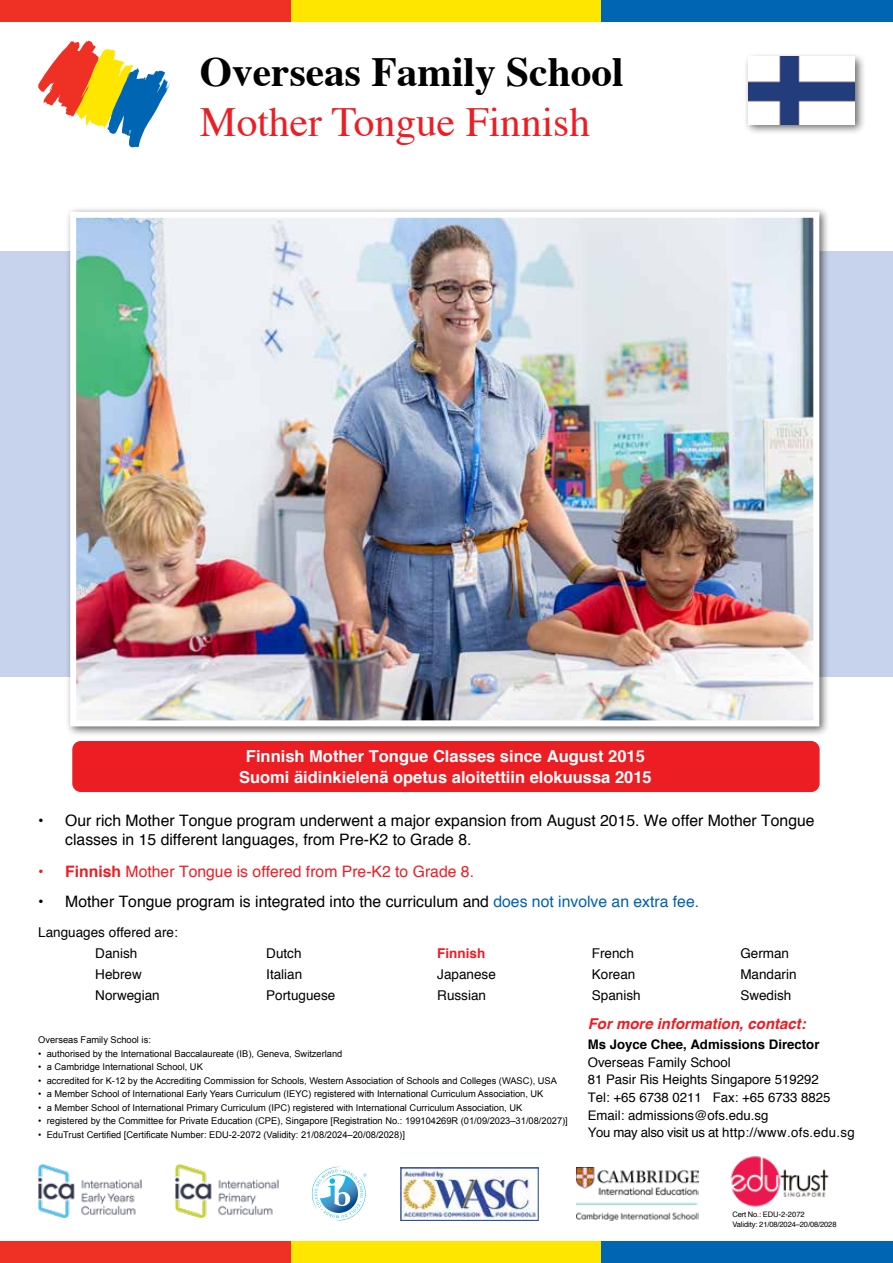
<style>
.page{position:relative;width:893px;height:1263px;background:#fff}
.page>*{position:absolute;margin:0;border:0;box-sizing:border-box;transform-origin:0 0}
.t1{font:700 41.4px "Times";color:#000}
.t2{font:41.4px "Times";color:#ed1d24}
.t3{font:700 16.5px/21px "Helvetica";color:#fff;text-align:center}
.t4{font:15.75px/19.5px "Helvetica";color:#000}
.t5{font:15.75px "Helvetica";color:#ed1d24}
.t6{font:italic 700 15px "Helvetica";color:#ed1d24}
.t7{font:13.5px/21px "Helvetica";color:#000}
.t8{font:700 13.5px "Helvetica";color:#ed1d24}
.t9{font:13.2px/17.5px "Helvetica";color:#000}
.t10{font:700 13.2px "Helvetica";color:#000}
.t11{font:9.3px "Arial";color:#000}
.t12{font:7.5px/10.5px "Helvetica";letter-spacing:-.015em;color:#000}
.s1{font-weight:700}
.s2{color:#0061af}
</style>
<div class="page">
<div style="left:0;top:0;width:291px;height:21px;background:#ee3124"></div>
<div style="left:291px;top:0;width:312px;height:21px;background:#ffe600"></div>
<div style="left:602px;top:0;width:291px;height:21px;background:#0066b3"></div>
<svg style="left:38px;top:40px;width:132px;height:108px"></svg>
<div style="left:0;top:252px;width:893px;height:425px;background:#c7d2ec"></div>
<div style="left:72px;top:741px;width:748px;height:51px;background:#ed1d24;border-radius:9px"></div>
<div style="left:0;top:1242px;width:291px;height:21px;background:#ee3124"></div>
<div style="left:291px;top:1242px;width:312px;height:21px;background:#ffe600"></div>
<div style="left:602px;top:1242px;width:291px;height:21px;background:#0066b3"></div>
<div style="left:743px;top:52px;width:123px;height:83px;background:#000;opacity:.6"></div>
<img style="left:748px;top:57px;width:107px;height:67px">
<div style="left:65px;top:207px;width:766px;height:530px;background:#000;opacity:.6"></div>
<img style="left:77px;top:219px;width:735px;height:500px">
<div style="left:70px;top:212px;width:749px;height:514px;border:6px solid #fff"></div>
<svg style="left:312px;top:1167px;width:54px;height:53px"></svg>
<img style="left:730px;top:1156px;width:99px;height:51px">
<img style="left:576px;top:1167px;width:123px;height:54px">
<img style="left:38px;top:1164px;width:104px;height:53px">
<img style="left:175px;top:1164px;width:103px;height:53px">
<img style="left:403px;top:1170px;width:134px;height:49px">
<div style="left:401px;top:1168px;width:138px;height:53px;border:1px solid #1e439b"></div>
<h1 class="t1" style="left:200px;top:33px;width:425px">Overseas Family School</h1>
<h1 class="t2" style="left:200px;top:84px;width:392px">Mother Tongue Finnish</h1>
<h2 class="t3" style="left:239px;top:745px;width:414px">Finnish Mother Tongue Classes since August 2015<br>Suomi äidinkielenä opetus aloitettiin elokuussa 2015</h2>
<h3 class="t4" style="left:65px;top:811px;width:751px;text-indent:-27px">• Our rich Mother Tongue program underwent a major expansion from August 2015. We offer Mother Tongue classes in 15 different languages, from Pre-K2 to Grade 8.</h3>
<h3 class="t5" style="left:38px;top:859px;width:437px">• <span class="s1">Finnish</span> Mother Tongue is offered from Pre-K2 to Grade 8.</h3>
<h3 class="t4" style="left:38px;top:892px;width:662px">• Mother Tongue program is integrated into the curriculum and <span class="s2">does not involve an extra fee.</span></h3>
<h3 class="t7" style="left:95px;top:922px;width:84px;text-indent:-57px">Languages offered are:<br>Danish</h3>
<h3 class="t7" style="left:266px;top:943px;width:37px">Dutch</h3>
<h3 class="t8" style="left:437px;top:942px;width:50px">Finnish</h3>
<h3 class="t7" style="left:592px;top:943px;width:44px">French</h3>
<h3 class="t7" style="left:740px;top:943px;width:50px">German</h3>
<h3 class="t7" style="left:95px;top:964px;width:48px">Hebrew</h3>
<h3 class="t7" style="left:266px;top:964px;width:38px">Italian</h3>
<h3 class="t7" style="left:437px;top:964px;width:60px">Japanese</h3>
<h3 class="t7" style="left:592px;top:964px;width:45px">Korean</h3>
<h3 class="t7" style="left:740px;top:964px;width:58px">Mandarin</h3>
<h3 class="t7" style="left:95px;top:985px;width:66px">Norwegian</h3>
<h3 class="t7" style="left:266px;top:985px;width:71px">Portuguese</h3>
<h3 class="t7" style="left:437px;top:985px;width:50px">Russian</h3>
<h3 class="t7" style="left:592px;top:985px;width:50px">Spanish</h3>
<h3 class="t7" style="left:740px;top:985px;width:53px">Swedish</h3>
<h3 class="t6" style="left:588px;top:1011px;width:220px">For more information, contact:</h3>
<h3 class="t10" style="left:588px;top:1034px;width:233px">Ms Joyce Chee, Admissions Director</h3>
<h3 class="t9" style="left:588px;top:1054px;width:269px">Overseas Family School<br>81 Pasir Ris Heights Singapore 519292<br>Tel: +65 6738 0211 Fax: +65 6733 8825<br>Email: admissions@ofs.edu.sg<br>You may also visit us at http://www.ofs.edu.sg</h3>
<p class="t11" style="left:38px;top:1034px;width:114px">Overseas Family School is:</p>
<p class="t11" style="left:38px;top:1047px;width:306px">• authorised by the International Baccalaureate (IB), Geneva, Switzerland</p>
<p class="t11" style="left:38px;top:1061px;width:166px">• a Cambridge International School, UK</p>
<p class="t11" style="left:38px;top:1074px;width:520px">• accredited for K-12 by the Accrediting Commission for Schools, Western Association of Schools and Colleges (WASC), USA</p>
<p class="t11" style="left:38px;top:1088px;width:507px">• a Member School of International Early Years Curriculum (IEYC) registered with International Curriculum Association, UK</p>
<p class="t11" style="left:38px;top:1101px;width:485px">• a Member School of International Primary Curriculum (IPC) registered with International Curriculum Association, UK</p>
<p class="t11" style="left:38px;top:1115px;width:531px">• registered by the Committee for Private Education (CPE), Singapore [Registration No.: 199104269R (01/09/2023–31/08/2027)]</p>
<p class="t11" style="left:38px;top:1128px;width:368px">• EduTrust Certified [Certificate Number: EDU-2-2072 (Validity: 21/08/2024–20/08/2028)]</p>
<p class="t12" style="left:732px;top:1209px;width:106px">Cert No.: EDU-2-2072<br>Validity: 21/08/2024–20/08/2028</p>
</div>
